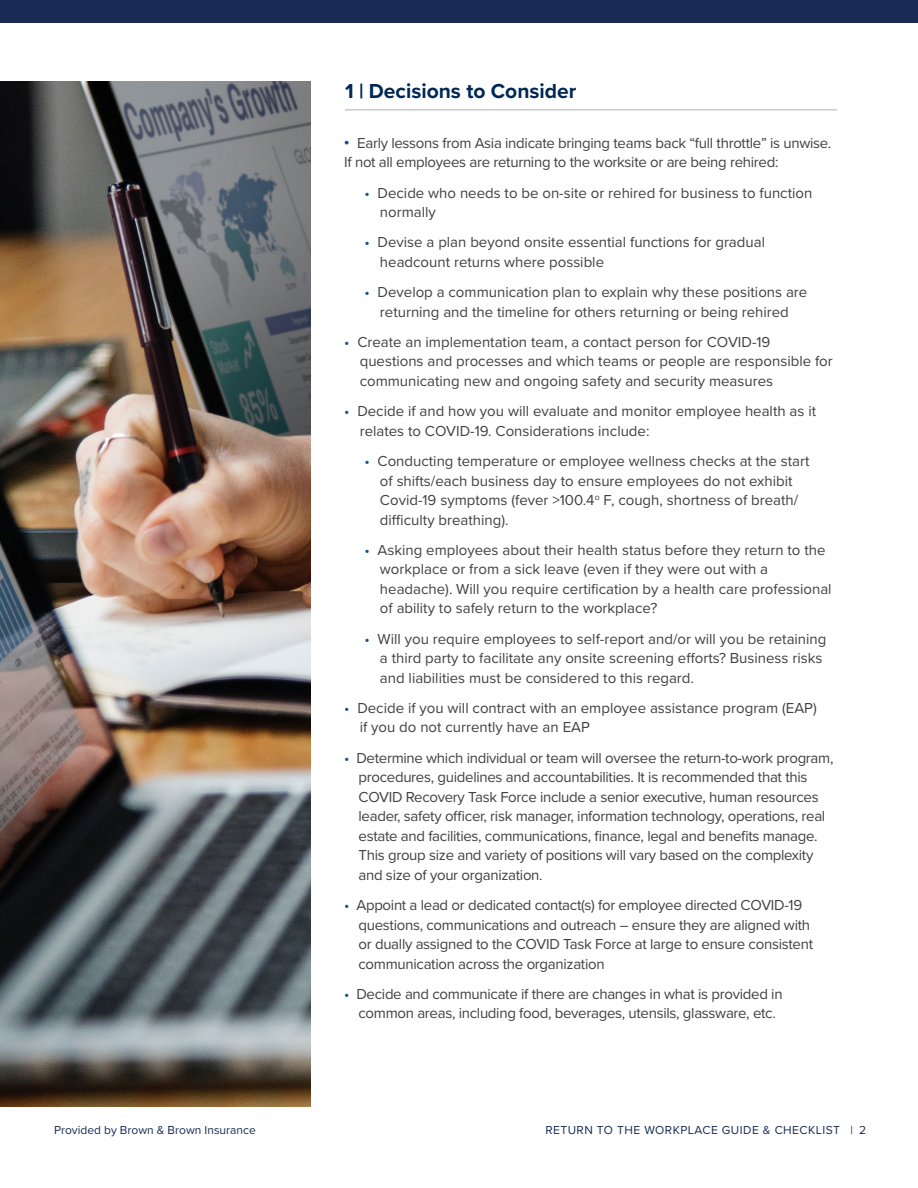
<style>
.page{position:relative;width:918px;height:1188px;background:#fff}
.page>*{position:absolute;margin:0;border:0;box-sizing:border-box;transform-origin:0 0}
.t1{font:700 21px "Proxima Nova";color:#002855}
.t2{font:15px/19.5px "Proxima Nova";color:#414042}
.t3{font:15px/19.5px "Proxima Nova";letter-spacing:-.02em;color:#414042}
.t4{font:12px "Proxima Nova";letter-spacing:.04em;color:#172b54}
.t5{font:12px "Proxima Nova";letter-spacing:.015em;color:#172b54}
.s1{font-family:"Arial";color:#134f90}
.s2{color:#134f90}
</style>
<div class="page">
<div style="left:0;top:0;width:918px;height:23px;background:#182b55"></div>
<img style="left:0;top:81px;width:310px;height:1026px">
<hr style="left:345px;top:109px;width:492px;height:2px;background:#c7c9c8">
<p class="t1" style="left:345px;top:75px;width:233px">1 | Decisions to Consider</p>
<p class="t3" style="left:344px;top:132px;width:489px"><span class="s1">•</span> Early lessons from Asia indicate bringing teams back “full throttle” is unwise.<br>If not all employees are returning to the worksite or are being rehired:</p>
<p class="t2" style="left:380px;top:182px;width:434px;text-indent:-15px"><span class="s2">•</span> Decide who needs to be on-site or rehired for business to function normally</p>
<p class="t2" style="left:380px;top:232px;width:387px;text-indent:-15px"><span class="s2">•</span> Devise a plan beyond onsite essential functions for gradual headcount returns where possible</p>
<p class="t2" style="left:364px;top:282px;width:444px;text-align:center"><span class="s2">•</span> Develop a communication plan to explain why these positions are returning and the timeline for others returning or being rehired</p>
<p class="t2" style="left:360px;top:332px;width:475px;text-indent:-15px"><span class="s2">•</span> Create an implementation team, a contact person for COVID-19 questions and processes and which teams or people are responsible for communicating new and ongoing safety and security measures</p>
<p class="t2" style="left:360px;top:401px;width:458px;text-indent:-15px"><span class="s2">•</span> Decide if and how you will evaluate and monitor employee health as it relates to COVID-19. Considerations include:</p>
<p class="t2" style="left:380px;top:451px;width:431px;text-indent:-15px"><span class="s2">•</span> Conducting temperature or employee wellness checks at the start of shifts/each business day to ensure employees do not exhibit Covid-19 symptoms (fever &gt;100.4<sup>o</sup> F, cough, shortness of breath/ difficulty breathing).</p>
<p class="t2" style="left:380px;top:539px;width:453px;text-indent:-15px"><span class="s2">•</span> Asking employees about their health status before they return to the workplace or from a sick leave (even if they were out with a headache). Will you require certification by a health care professional of ability to safely return to the workplace?</p>
<p class="t2" style="left:380px;top:628px;width:448px;text-indent:-15px"><span class="s2">•</span> Will you require employees to self-report and/or will you be retaining a third party to facilitate any onsite screening efforts? Business risks and liabilities must be considered to this regard.</p>
<p class="t2" style="left:360px;top:698px;width:459px;text-indent:-15px"><span class="s2">•</span> Decide if you will contract with an employee assistance program (EAP) if you do not currently have an EAP</p>
<p class="t3" style="left:359px;top:747px;width:476px;text-indent:-14px"><span class="s2">•</span> Determine which individual or team will oversee the return-to-work program, procedures, guidelines and accountabilities. It is recommended that this COVID Recovery Task Force include a senior executive, human resources leader, safety officer, risk manager, information technology, operations, real estate and facilities, communications, finance, legal and benefits manage.<br>This group size and variety of positions will vary based on the complexity and size of your organization.</p>
<p class="t3" style="left:359px;top:895px;width:456px;text-indent:-14px"><span class="s2">•</span> Appoint a lead or dedicated contact(s) for employee directed COVID-19 questions, communications and outreach – ensure they are aligned with or dually assigned to the COVID Task Force at large to ensure consistent communication across the organization</p>
<p class="t3" style="left:344px;top:983px;width:440px;text-align:center"><span class="s2">•</span> Decide and communicate if there are changes in what is provided in common areas, including food, beverages, utensils, glassware, etc.</p>
<p class="t5" style="left:54px;top:1121px;width:203px">Provided by Brown &amp; Brown Insurance</p>
<p class="t4" style="left:545px;top:1121px;width:322px">RETURN TO THE WORKPLACE GUIDE &amp; CHECKLIST | 2</p>
</div>
